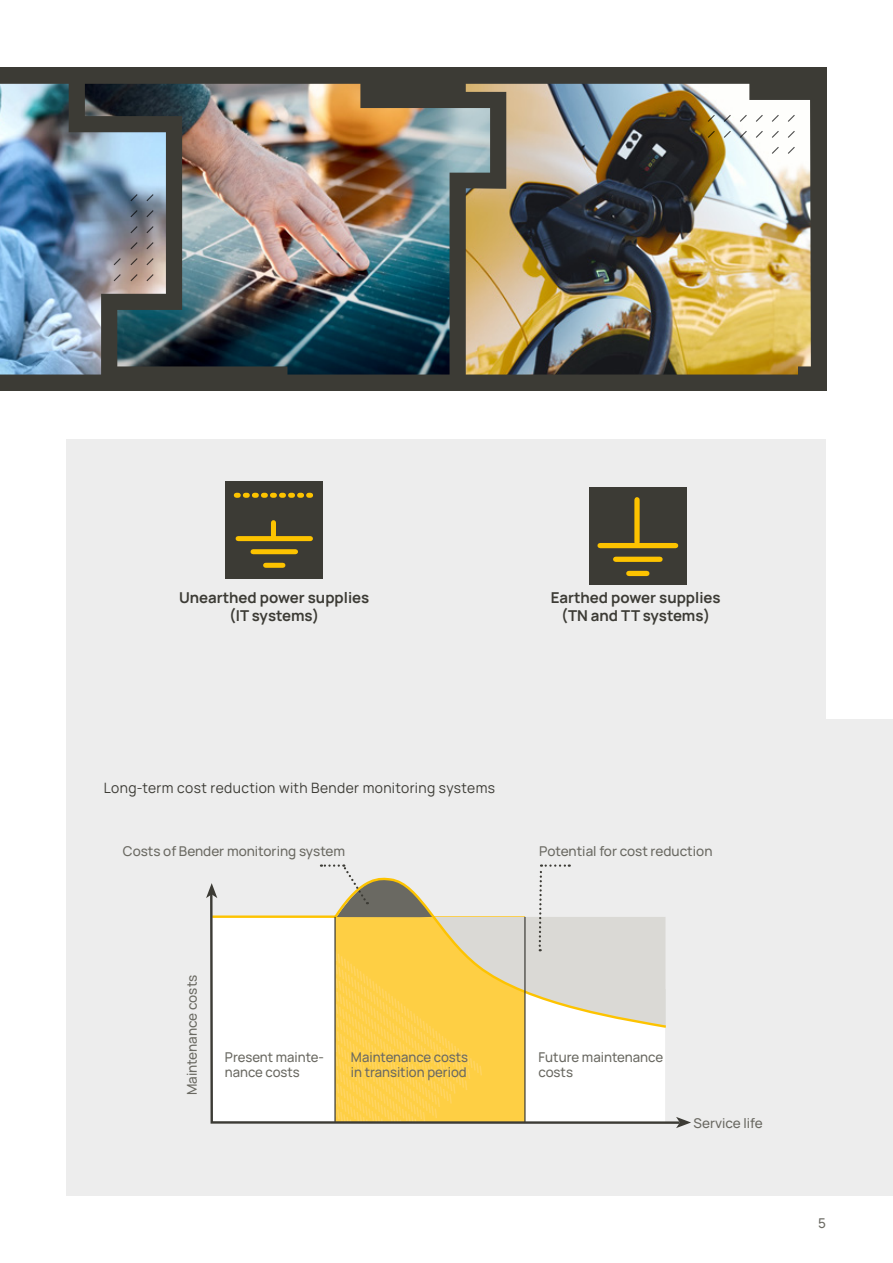
<style>
.page{position:relative;width:893px;height:1263px;background:#fff}
.page>*{position:absolute;margin:0;border:0;box-sizing:border-box;transform-origin:0 0}
.Headline_10_Pt{font:700 15px/18px "Manrope";color:#3c3b35;text-align:center}
.Fließtext_9_5_Pt{font:14.25px "Manrope";letter-spacing:.025em;color:#3c3b35}
.t1{font:500 13.5px/14.4px "Manrope";color:#6a6962}
</style>
<div class="page">
<div style="left:67px;top:439px;width:759px;height:258px;background:#ededed"></div>
<div style="left:0;top:68px;width:826px;height:323px;background:#3c3b35"></div>
<img style="left:0;top:84px;width:85px;height:290px">
<img style="left:85px;top:84px;width:381px;height:290px">
<img style="left:466px;top:84px;width:345px;height:290px">
<svg style="left:772px;top:131px;width:7px;height:7px"></svg>
<svg style="left:788px;top:115px;width:7px;height:7px"></svg>
<svg style="left:756px;top:131px;width:7px;height:7px"></svg>
<svg style="left:724px;top:131px;width:7px;height:7px"></svg>
<svg style="left:740px;top:131px;width:7px;height:7px"></svg>
<svg style="left:708px;top:131px;width:7px;height:7px"></svg>
<svg style="left:788px;top:147px;width:7px;height:7px"></svg>
<svg style="left:772px;top:115px;width:7px;height:7px"></svg>
<svg style="left:772px;top:147px;width:7px;height:7px"></svg>
<svg style="left:756px;top:115px;width:7px;height:7px"></svg>
<svg style="left:724px;top:115px;width:7px;height:7px"></svg>
<svg style="left:740px;top:115px;width:7px;height:7px"></svg>
<svg style="left:708px;top:115px;width:7px;height:7px"></svg>
<svg style="left:788px;top:131px;width:7px;height:7px"></svg>
<svg style="left:146px;top:258px;width:8px;height:7px"></svg>
<svg style="left:130px;top:274px;width:8px;height:7px"></svg>
<svg style="left:146px;top:242px;width:8px;height:7px"></svg>
<svg style="left:146px;top:210px;width:8px;height:7px"></svg>
<svg style="left:146px;top:226px;width:8px;height:7px"></svg>
<svg style="left:146px;top:194px;width:8px;height:7px"></svg>
<svg style="left:114px;top:274px;width:7px;height:7px"></svg>
<svg style="left:130px;top:258px;width:8px;height:7px"></svg>
<svg style="left:114px;top:258px;width:7px;height:7px"></svg>
<svg style="left:130px;top:242px;width:8px;height:7px"></svg>
<svg style="left:130px;top:210px;width:8px;height:7px"></svg>
<svg style="left:130px;top:226px;width:8px;height:7px"></svg>
<svg style="left:130px;top:194px;width:8px;height:7px"></svg>
<svg style="left:146px;top:274px;width:8px;height:7px"></svg>
<div style="left:67px;top:680px;width:759px;height:515px;background:#ededed"></div>
<div style="left:67px;top:719px;width:826px;height:476px;background:#ededed"></div>
<svg style="left:676px;top:1119px;width:15px;height:9px"></svg>
<svg style="left:206px;top:864px;width:365px;height:34px"></svg>
<svg style="left:209px;top:891px;width:473px;height:234px;background:#f0e0b4"></svg>
<div style="left:225px;top:481px;width:98px;height:98px;background:#3c3b35"></div>
<svg style="left:236px;top:493px;width:76px;height:5px"></svg>
<div style="left:271px;top:523px;width:5px;height:12px;background:#fdc300"></div>
<div style="left:238px;top:536px;width:72px;height:5px;background:#fdc300"></div>
<div style="left:253px;top:549px;width:43px;height:5px;background:#fdc300"></div>
<div style="left:266px;top:563px;width:17px;height:5px;background:#fdc300"></div>
<div style="left:589px;top:487px;width:98px;height:98px;background:#3c3b35"></div>
<div style="left:634px;top:500px;width:6px;height:42px;background:#fdc300"></div>
<div style="left:600px;top:543px;width:76px;height:5px;background:#fdc300"></div>
<div style="left:616px;top:557px;width:44px;height:5px;background:#fdc300"></div>
<div style="left:629px;top:571px;width:18px;height:5px;background:#fdc300"></div>
<p class="Headline_10_Pt" style="left:179px;top:588px;width:192px">Unearthed power supplies (IT systems)</p>
<p class="Headline_10_Pt" style="left:551px;top:588px;width:172px">Earthed power supplies (TN and TT systems)</p>
<p class="Fließtext_9_5_Pt" style="left:104px;top:778px;width:393px">Long-term cost reduction with Bender monitoring systems</p>
<p class="t1" style="left:123px;top:844px;width:224px">Costs of Bender monitoring system</p>
<p class="t1" style="left:539px;top:844px;width:175px">Potential for cost reduction</p>
<p class="t1" style="left:184px;top:1095px;width:122px;rotate:-90deg">Maintenance costs</p>
<p class="t1" style="left:225px;top:1049px;width:101px">Present mainte&shy;nance costs</p>
<p class="t1" style="left:351px;top:1049px;width:119px">Maintenance costs in transition period</p>
<p class="t1" style="left:538px;top:1049px;width:126px">Future maintenance costs</p>
<p class="t1" style="left:694px;top:1115px;width:71px">Service life</p>
<p class="t1" style="left:818px;top:1216px;width:9px">5</p>
</div>
